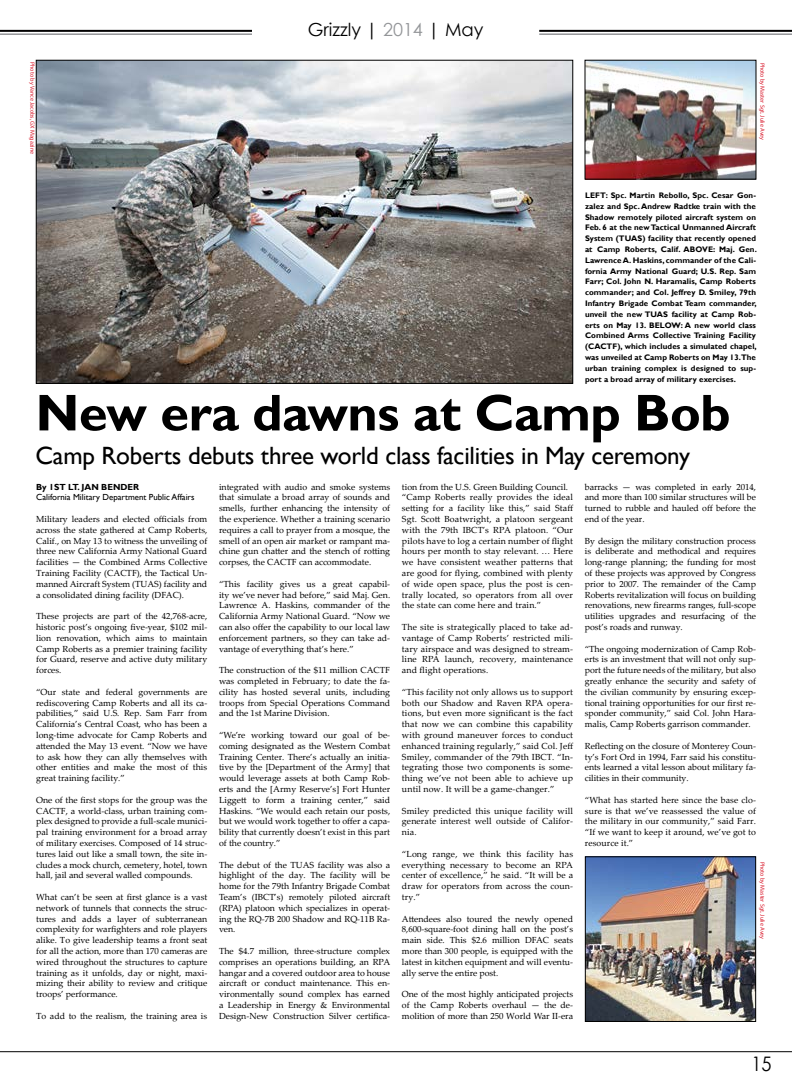
<style>
.page{position:relative;width:792px;height:1080px;background:#fff}
.page>*{position:absolute;margin:0;border:0;box-sizing:border-box;transform-origin:0 0}
.t1{font:700 52px "Gill Sans";letter-spacing:-.01em;color:#000}
.t2{font:25px "Gill Sans";letter-spacing:-.01em;color:#000}
.t3{font:20px "Century Gothic";color:#000;scale:.91 1}
.t4{font:18px "Century Gothic";color:#000}
.t5{font:8.8px/10.8px "Palatino Linotype";color:#000;text-align:justify}
.t6{font:8.8px "Gill Sans";color:#000}
.t7{font:700 8.8px "Gill Sans";color:#000}
.t8{font:700 8px/10.8px "Gill Sans";letter-spacing:.01em;color:#000;text-align:justify}
.t9{font:6px "Myriad Pro";color:#d9182a}
.s1{color:#939598}
</style>
<div class="page">
<hr style="left:0;top:1051px;width:792px;height:1px;background:#000">
<hr style="left:539px;top:30px;width:253px;height:2px;background:#000">
<hr style="left:539px;top:33px;width:253px;height:2px;background:#939598">
<hr style="left:0;top:30px;width:252px;height:2px;background:#000">
<hr style="left:0;top:33px;width:252px;height:2px;background:#939598">
<img style="left:587px;top:62px;width:167px;height:115px">
<img style="left:587px;top:858px;width:167px;height:162px">
<div style="left:585px;top:856px;width:171px;height:166px;border:1px solid #000"></div>
<img style="left:38px;top:62px;width:533px;height:320px">
<h3 class="t4" style="left:308px;top:17px;width:177px">Grizzly | <span class="s1">2014</span> | May</h3>
<p class="t9" style="left:36px;top:62px;width:94px;rotate:90deg">Photo by Vance Jacobs, GX Magazine</p>
<p class="t9" style="left:766px;top:63px;width:79px;rotate:90deg">Photo by Master Sgt. Julie Avey</p>
<p class="t8" style="left:585px;top:190px;width:173px">LEFT: Spc. Martin Rebollo, Spc. Cesar Gon&shy;zalez and Spc. Andrew Radtke train with the Shadow remotely piloted aircraft system on Feb. 6 at the new Tactical Unmanned Aircraft System (TUAS) facility that recently opened at Camp Roberts, Calif. ABOVE: Maj. Gen.<br>Lawrence A. Haskins, commander of the Cali&shy;fornia Army National Guard; U.S. Rep. Sam Farr; Col. John N. Haramalis, Camp Roberts commander; and Col. Jeffrey D. Smiley, 79th Infantry Brigade Combat Team commander, unveil the new TUAS facility at Camp Rob&shy;erts on May 13. BELOW: A new world class Combined Arms Collective Training Facility (CACTF), which includes a simulated chapel, was unveiled at Camp Roberts on May 13. The urban training complex is designed to sup&shy;port a broad array of military exercises.</p>
<h1 class="t1" style="left:36px;top:382px;width:697px">New era dawns at Camp Bob</h1>
<h2 class="t2" style="left:36px;top:441px;width:656px">Camp Roberts debuts three world class facilities in May ceremony</h2>
<p class="t7" style="left:36px;top:481px;width:104px">By 1ST LT. JAN BENDER</p>
<p class="t6" style="left:36px;top:492px;width:160px">California Military Department Public Affairs</p>
<p class="t5" style="left:36px;top:513px;width:173px">Military leaders and elected officials from across the state gathered at Camp Roberts, Calif., on May 13 to witness the unveiling of three new California Army National Guard facilities — the Combined Arms Collective Training Facility (CACTF), the Tactical Un&shy;manned Aircraft System (TUAS) facility and a consolidated dining facility (DFAC).</p>
<p class="t5" style="left:36px;top:610px;width:173px">These projects are part of the 42,768-acre, historic post’s ongoing five-year, $102 mil&shy;lion renovation, which aims to maintain Camp Roberts as a premier training facility for Guard, reserve and active duty military forces.</p>
<p class="t5" style="left:36px;top:686px;width:173px">“Our state and federal governments are rediscovering Camp Roberts and all its ca&shy;pabilities,” said U.S. Rep. Sam Farr from California’s Central Coast, who has been a long-time advocate for Camp Roberts and attended the May 13 event. “Now we have to ask how they can ally themselves with other entities and make the most of this great training facility.”</p>
<p class="t5" style="left:36px;top:794px;width:173px">One of the first stops for the group was the CACTF, a world-class, urban training com&shy;plex designed to provide a full-scale munici&shy;pal training environment for a broad array of military exercises. Composed of 14 struc&shy;tures laid out like a small town, the site in&shy;cludes a mock church, cemetery, hotel, town hall, jail and several walled compounds.</p>
<p class="t5" style="left:36px;top:891px;width:173px">What can’t be seen at first glance is a vast network of tunnels that connects the struc&shy;tures and adds a layer of subterranean complexity for warfighters and role players alike. To give leadership teams a front seat for all the action, more than 170 cameras are wired throughout the structures to capture training as it unfolds, day or night, maxi&shy;mizing their ability to review and critique troops’ performance.</p>
<p class="t5" style="left:36px;top:1010px;width:173px">To add to the realism, the training area is</p>
<p class="t5" style="left:219px;top:481px;width:173px">integrated with audio and smoke systems that simulate a broad array of sounds and smells, further enhancing the intensity of the experience. Whether a training scenario requires a call to prayer from a mosque, the smell of an open air market or rampant ma&shy;chine gun chatter and the stench of rotting corpses, the CACTF can accommodate.</p>
<p class="t5" style="left:219px;top:578px;width:173px">“This facility gives us a great capabil&shy;ity we’ve never had before,” said Maj. Gen.<br>Lawrence A. Haskins, commander of the California Army National Guard. “Now we can also offer the capability to our local law enforcement partners, so they can take ad&shy;vantage of everything that’s here.”</p>
<p class="t5" style="left:219px;top:664px;width:173px">The construction of the $11 million CACTF was completed in February; to date the fa&shy;cility has hosted several units, including troops from Special Operations Command and the 1st Marine Division.</p>
<p class="t5" style="left:219px;top:729px;width:173px">“We’re working toward our goal of be&shy;coming designated as the Western Combat Training Center. There’s actually an initia&shy;tive by the [Department of the Army] that would leverage assets at both Camp Rob&shy;erts and the [Army Reserve’s] Fort Hunter Liggett to form a training center,” said Haskins. “We would each retain our posts, but we would work together to offer a capa&shy;bility that currently doesn’t exist in this part of the country.”</p>
<p class="t5" style="left:219px;top:859px;width:173px">The debut of the TUAS facility was also a highlight of the day. The facility will be home for the 79th Infantry Brigade Combat Team’s (IBCT’s) remotely piloted aircraft (RPA) platoon which specializes in operat&shy;ing the RQ-7B 200 Shadow and RQ-11B Ra&shy;ven.</p>
<p class="t5" style="left:219px;top:945px;width:173px">The $4.7 million, three-structure complex comprises an operations building, an RPA hangar and a covered outdoor area to house aircraft or conduct maintenance. This en&shy;vironmentally sound complex has earned a Leadership in Energy &amp; Environmental Design-New Construction Silver certifica-</p>
<p class="t5" style="left:402px;top:481px;width:173px;text-align:left">tion from the U.S. Green Building Council. “Camp Roberts really provides the ideal setting for a facility like this,” said Staff Sgt. Scott Boatwright, a platoon sergeant with the 79th IBCT’s RPA platoon. “Our pilots have to log a certain number of flight hours per month to stay relevant. … Here we have consistent weather patterns that are good for flying, combined with plenty of wide open space, plus the post is cen&shy;trally located, so operators from all over the state can come here and train.”</p>
<p class="t5" style="left:402px;top:621px;width:173px">The site is strategically placed to take ad&shy;vantage of Camp Roberts’ restricted mili&shy;tary airspace and was designed to stream&shy;line RPA launch, recovery, maintenance and flight operations.</p>
<p class="t5" style="left:402px;top:686px;width:173px">“This facility not only allows us to support both our Shadow and Raven RPA opera&shy;tions, but even more significant is the fact that now we can combine this capability with ground maneuver forces to conduct enhanced training regularly,” said Col. Jeff Smiley, commander of the 79th IBCT. “In&shy;tegrating those two components is some&shy;thing we’ve not been able to achieve up until now. It will be a game-changer.”</p>
<p class="t5" style="left:402px;top:805px;width:173px">Smiley predicted this unique facility will generate interest well outside of Califor&shy;nia.</p>
<p class="t5" style="left:402px;top:848px;width:173px">“Long range, we think this facility has everything necessary to become an RPA center of excellence,” he said. “It will be a draw for operators from across the coun&shy;try.”</p>
<p class="t5" style="left:402px;top:913px;width:173px">Attendees also toured the newly opened 8,600-square-foot dining hall on the post’s main side. This $2.6 million DFAC seats more than 300 people, is equipped with the latest in kitchen equipment and will eventu&shy;ally serve the entire post.</p>
<p class="t5" style="left:402px;top:988px;width:173px">One of the most highly anticipated projects of the Camp Roberts overhaul — the de&shy;molition of more than 250 World War II-era</p>
<p class="t5" style="left:585px;top:481px;width:173px">barracks — was completed in early 2014, and more than 100 similar structures will be turned to rubble and hauled off before the end of the year.</p>
<p class="t5" style="left:585px;top:535px;width:173px">By design the military construction process is deliberate and methodical and requires long-range planning; the funding for most of these projects was approved by Congress prior to 2007. The remainder of the Camp Roberts revitalization will focus on building renovations, new firearms ranges, full-scope utilities upgrades and resurfacing of the post’s roads and runway.</p>
<p class="t5" style="left:585px;top:643px;width:173px">“The ongoing modernization of Camp Rob&shy;erts is an investment that will not only sup&shy;port the future needs of the military, but also greatly enhance the security and safety of the civilian community by ensuring excep&shy;tional training opportunities for our first re&shy;sponder community,” said Col. John Hara&shy;malis, Camp Roberts garrison commander.</p>
<p class="t5" style="left:585px;top:740px;width:173px">Reflecting on the closure of Monterey Coun&shy;ty’s Fort Ord in 1994, Farr said his constitu&shy;ents learned a vital lesson about military fa&shy;cilities in their community.</p>
<p class="t5" style="left:585px;top:794px;width:173px">“What has started here since the base clo&shy;sure is that we’ve reassessed the value of the military in our community,” said Farr. “If we want to keep it around, we’ve got to resource it.”</p>
<p class="t9" style="left:766px;top:862px;width:79px;rotate:90deg">Photo by Master Sgt. Julie Avey</p>
<h3 class="t3" style="left:751px;top:1050px;width:24px">15</h3>
</div>
